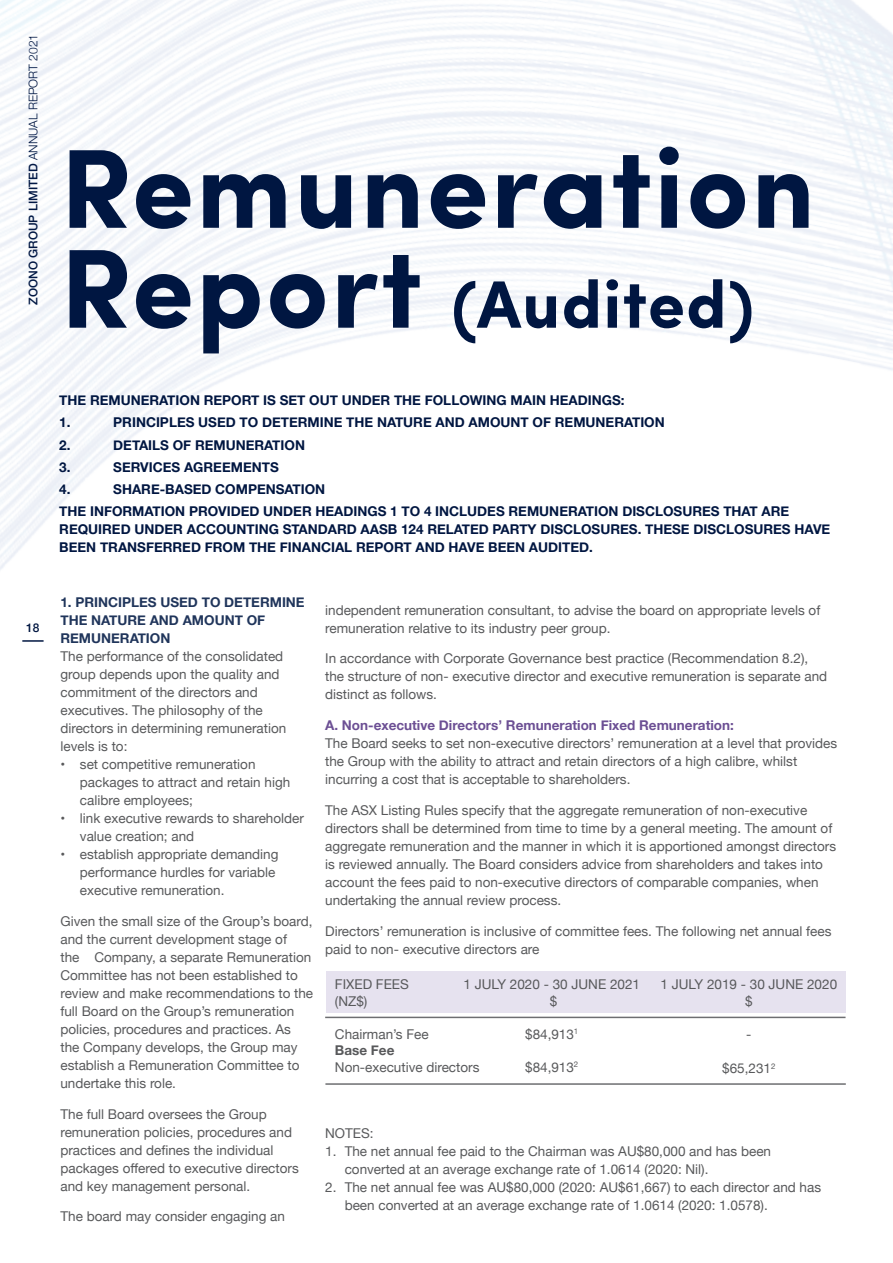
<style>
.page{position:relative;width:893px;height:1263px;background:#fff}
.page>*{position:absolute;margin:0;border:0;box-sizing:border-box;transform-origin:0 0}
.t1{font:700 112.5px "Sofia Pro";letter-spacing:.02em;color:#001641}
.t2{font:700 67.2px "Sofia Pro";letter-spacing:.02em;color:#001641}
.t3{font:13.5px/18px "Helvetica Neue";color:#58595b}
.t4{font:700 13.5px/22.2px "Helvetica Neue";color:#001641}
.t5{font:700 13.5px/18px "Helvetica Neue";color:#20355b}
.t6{font:700 13.5px "Helvetica Neue";color:#6c4f94}
.t7{font:700 13.5px "Helvetica Neue";color:#58595b}
.t8{font:500 12px "Helvetica Neue";color:#001641}
.s1{font-weight:300}
.s2{font-size:112.5px}
</style>
<div class="page">
<img style="left:0;top:0;width:893px;height:1019px">
<div style="left:326px;top:971px;width:519px;height:42px;background:#e6e2ef"></div>
<hr style="left:325px;top:1017px;width:520px;height:1px;background:#6d6e71">
<hr style="left:325px;top:1083px;width:521px;height:2px;background:#6d6e71">
<p class="t8" style="left:24px;top:305px;width:272px;rotate:-90deg">ZOONO GROUP LIMITED <span class="s1">ANNUAL REPORT 2021</span></p>
<p class="t8" style="left:26px;top:618px;width:15px">18</p>
<h1 class="t1" style="left:60px;top:103px;width:756px">Remuneration</h1>
<h2 class="t2" style="left:60px;top:253px;width:695px"><span class="s2">Report</span> (Audited)</h2>
<p class="t4" style="left:59px;top:390px;width:567px">THE REMUNERATION REPORT IS SET OUT UNDER THE FOLLOWING MAIN HEADINGS:<br>1.</p>
<p class="t4" style="left:113px;top:412px;width:553px">PRINCIPLES USED TO DETERMINE THE NATURE AND AMOUNT OF REMUNERATION</p>
<p class="t4" style="left:59px;top:434px;width:13px">2.</p>
<p class="t4" style="left:113px;top:434px;width:193px">DETAILS OF REMUNERATION</p>
<p class="t4" style="left:59px;top:456px;width:13px">3.</p>
<p class="t4" style="left:113px;top:456px;width:167px">SERVICES AGREEMENTS</p>
<p class="t4" style="left:59px;top:479px;width:13px">4.</p>
<p class="t4" style="left:59px;top:479px;width:732px;text-indent:54px">SHARE-BASED COMPENSATION<br>THE INFORMATION PROVIDED UNDER HEADINGS 1 TO 4 INCLUDES REMUNERATION DISCLOSURES THAT ARE</p>
<p class="t4" style="left:59px;top:521px;width:773px;line-height:18px">REQUIRED UNDER ACCOUNTING STANDARD AASB 124 RELATED PARTY DISCLOSURES. THESE DISCLOSURES HAVE<br>BEEN TRANSFERRED FROM THE FINANCIAL REPORT AND HAVE BEEN AUDITED.</p>
<p class="t5" style="left:60px;top:594px;width:246px">1. PRINCIPLES USED TO DETERMINE<br>THE NATURE AND AMOUNT OF<br>REMUNERATION</p>
<p class="t3" style="left:60px;top:648px;width:227px">The performance of the consolidated group depends upon the quality and commitment of the directors and executives. The philosophy of the directors in determining remuneration levels is to:</p>
<p class="t3" style="left:80px;top:756px;width:212px;text-indent:-19px">• set competitive remuneration packages to attract and retain high calibre employees;</p>
<p class="t3" style="left:80px;top:810px;width:226px;text-indent:-19px">• link executive rewards to shareholder value creation; and</p>
<p class="t3" style="left:80px;top:846px;width:200px;text-indent:-19px">• establish appropriate demanding performance hurdles for variable executive remuneration.</p>
<p class="t3" style="left:60px;top:913px;width:254px">Given the small size of the Group’s board, and the current development stage of<br>the Company, a separate Remuneration Committee has not been established to review and make recommendations to the full Board on the Group’s remuneration policies, procedures and practices. As the Company develops, the Group may establish a Remuneration Committee to undertake this role.</p>
<p class="t3" style="left:60px;top:1105px;width:240px">The full Board oversees the Group remuneration policies, procedures and practices and defines the individual packages offered to executive directors and key management personal.</p>
<p class="t3" style="left:60px;top:1208px;width:226px">The board may consider engaging an</p>
<p class="t3" style="left:325px;top:601px;width:497px">independent remuneration consultant, to advise the board on appropriate levels of remuneration relative to its industry peer group.</p>
<p class="t3" style="left:325px;top:650px;width:504px">In accordance with Corporate Governance best practice (Recommendation 8.2), the structure of non- executive director and executive remuneration is separate and distinct as follows.</p>
<p class="t6" style="left:325px;top:715px;width:410px">A. Non-executive Directors’ Remuneration Fixed Remuneration:</p>
<p class="t3" style="left:325px;top:735px;width:514px">The Board seeks to set non-executive directors’ remuneration at a level that provides the Group with the ability to attract and retain directors of a high calibre, whilst incurring a cost that is acceptable to shareholders.</p>
<p class="t3" style="left:325px;top:802px;width:512px">The ASX Listing Rules specify that the aggregate remuneration of non-executive directors shall be determined from time to time by a general meeting. The amount of aggregate remuneration and the manner in which it is apportioned amongst directors is reviewed annually. The Board considers advice from shareholders and takes into account the fees paid to non-executive directors of comparable companies, when undertaking the annual review process.</p>
<p class="t3" style="left:325px;top:922px;width:508px">Directors’ remuneration is inclusive of committee fees. The following net annual fees paid to non- executive directors are</p>
<p class="t3" style="left:335px;top:977px;width:75px;line-height:16.5px">FIXED FEES (NZ$)</p>
<p class="t3" style="left:335px;top:1026px;width:95px">Chairman’s Fee</p>
<p class="t7" style="left:335px;top:1040px;width:61px">Base Fee</p>
<p class="t3" style="left:335px;top:1059px;width:146px">Non-executive directors</p>
<p class="t3" style="left:463px;top:977px;width:178px;line-height:16.5px;text-align:center">1 JULY 2020 - 30 JUNE 2021 $</p>
<p class="t3" style="left:525px;top:1026px;width:55px">$84,913<sup>1</sup></p>
<p class="t3" style="left:525px;top:1059px;width:55px">$84,913<sup>2</sup></p>
<p class="t3" style="left:661px;top:977px;width:178px;line-height:16.5px;text-align:center">1 JULY 2019 - 30 JUNE 2020 $</p>
<p class="t3" style="left:746px;top:1026px;width:7px">-</p>
<p class="t3" style="left:722px;top:1060px;width:55px">$65,231<sup>2</sup></p>
<p class="t3" style="left:325px;top:1125px;width:50px">NOTES:</p>
<p class="t3" style="left:345px;top:1143px;width:428px;text-indent:-19px">1. The net annual fee paid to the Chairman was AU$80,000 and has been converted at an average exchange rate of 1.0614 (2020: Nil).</p>
<p class="t3" style="left:345px;top:1179px;width:478px;text-indent:-19px">2. The net annual fee was AU$80,000 (2020: AU$61,667) to each director and has been converted at an average exchange rate of 1.0614 (2020: 1.0578).</p>
</div>
